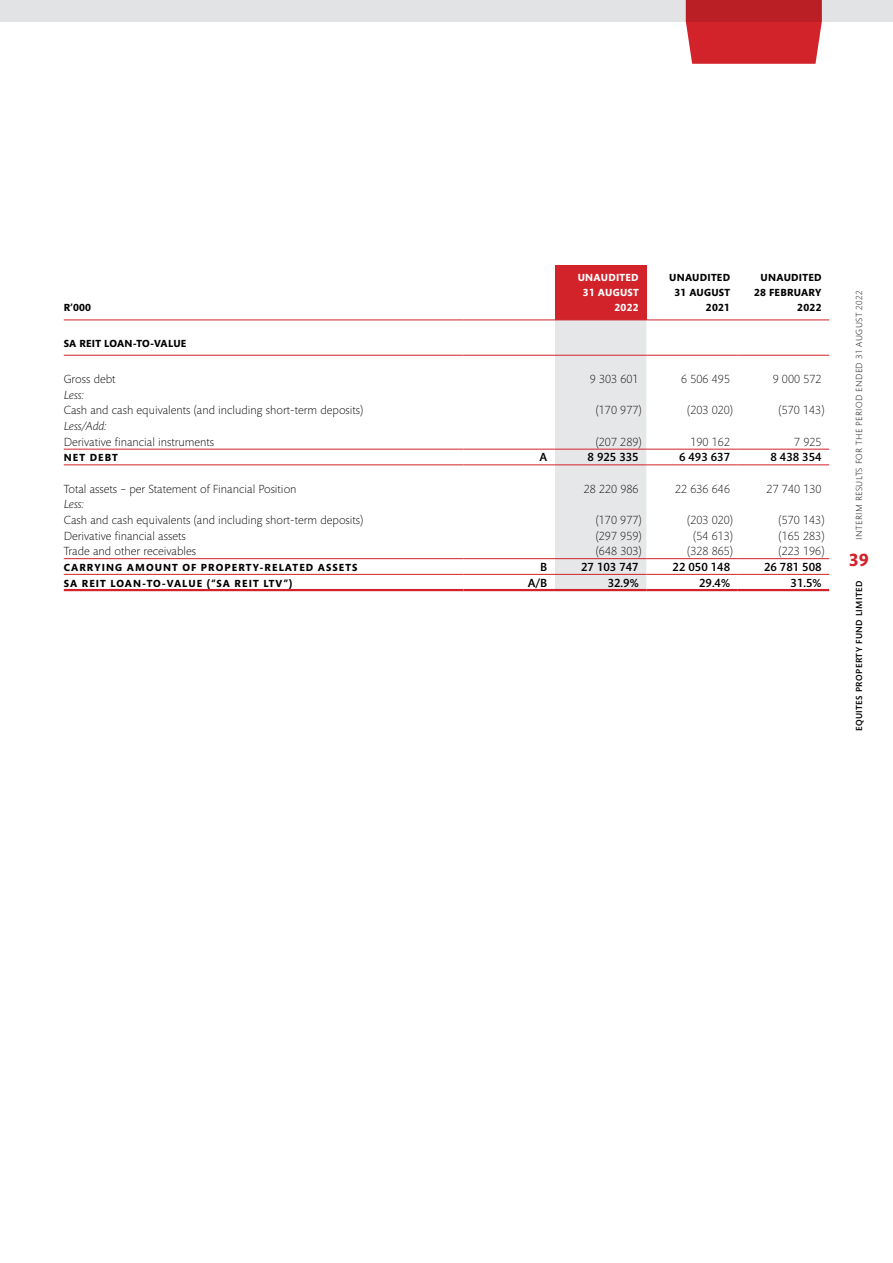
<style>
.page{position:relative;width:893px;height:1263px;background:#fff}
.page>*{position:absolute;margin:0;border:0;box-sizing:border-box;transform-origin:0 0}
.t1{font:700 18px "Mundo Sans";color:#d2232a}
.t2{font:300 12px "Mundo Sans";color:#000}
.t3{font:500 12px "Mundo Sans";color:#000}
.t4{font:italic 300 12px "Mundo Sans";color:#000}
.t5{font:700 10.5px "Mundo Sans";letter-spacing:.1em;color:#000}
.t6{font:700 10.5px/15px "Mundo Sans";letter-spacing:.025em;color:#000;text-align:right}
.t7{font:700 10.5px/15px "Mundo Sans";letter-spacing:.025em;color:#fff;text-align:right}
.t8{font:700 10.5px "Mundo Sans";letter-spacing:.05em;color:#000}
.t9{font:300 9px "Mundo Sans";letter-spacing:.05em;color:#000}
.t10{font:500 9px "Mundo Sans";letter-spacing:.05em;color:#000}
</style>
<div class="page">
<div style="left:0;top:0;width:893px;height:21px;background:#e2e3e4"></div>
<svg style="left:686px;top:0;width:136px;height:64px;background:#cb292f"></svg>
<div style="left:555px;top:265px;width:91px;height:55px;background:#d2232a"></div>
<div style="left:555px;top:321px;width:91px;height:268px;background:#e6e7e8"></div>
<hr style="left:64px;top:449px;width:399px;height:1px;background:#d2232a">
<hr style="left:463px;top:449px;width:92px;height:1px;background:#d2232a">
<hr style="left:555px;top:449px;width:91px;height:1px;background:#d2232a">
<hr style="left:646px;top:449px;width:92px;height:1px;background:#d2232a">
<hr style="left:738px;top:449px;width:91px;height:1px;background:#d2232a">
<hr style="left:64px;top:558px;width:399px;height:1px;background:#d2232a">
<hr style="left:463px;top:558px;width:92px;height:1px;background:#d2232a">
<hr style="left:555px;top:558px;width:91px;height:1px;background:#d2232a">
<hr style="left:646px;top:558px;width:92px;height:1px;background:#d2232a">
<hr style="left:738px;top:558px;width:91px;height:1px;background:#d2232a">
<hr style="left:64px;top:355px;width:399px;height:1px;background:#d2232a">
<hr style="left:463px;top:355px;width:92px;height:1px;background:#d2232a">
<hr style="left:555px;top:355px;width:91px;height:1px;background:#d2232a">
<hr style="left:646px;top:355px;width:92px;height:1px;background:#d2232a">
<hr style="left:738px;top:355px;width:91px;height:1px;background:#d2232a">
<hr style="left:64px;top:589px;width:399px;height:2px;background:#d2232a">
<hr style="left:463px;top:589px;width:92px;height:2px;background:#d2232a">
<hr style="left:555px;top:589px;width:91px;height:2px;background:#d2232a">
<hr style="left:646px;top:589px;width:92px;height:2px;background:#d2232a">
<hr style="left:738px;top:589px;width:91px;height:2px;background:#d2232a">
<hr style="left:64px;top:574px;width:399px;height:1px;background:#d2232a">
<hr style="left:463px;top:574px;width:92px;height:1px;background:#d2232a">
<hr style="left:555px;top:574px;width:91px;height:1px;background:#d2232a">
<hr style="left:646px;top:574px;width:92px;height:1px;background:#d2232a">
<hr style="left:738px;top:574px;width:91px;height:1px;background:#d2232a">
<hr style="left:64px;top:464px;width:399px;height:1px;background:#d2232a">
<hr style="left:463px;top:464px;width:92px;height:1px;background:#d2232a">
<hr style="left:555px;top:464px;width:91px;height:1px;background:#d2232a">
<hr style="left:646px;top:464px;width:92px;height:1px;background:#d2232a">
<hr style="left:738px;top:464px;width:91px;height:1px;background:#d2232a">
<hr style="left:555px;top:320px;width:91px;height:1px;background:#d2232a">
<hr style="left:646px;top:320px;width:92px;height:1px;background:#d2232a">
<hr style="left:738px;top:320px;width:91px;height:1px;background:#d2232a">
<hr style="left:64px;top:320px;width:399px;height:1px;background:#d2232a">
<hr style="left:463px;top:320px;width:92px;height:1px;background:#d2232a">
<p class="t7" style="left:578px;top:271px;width:62px">UNAUDITED<br>31 AUGUST<br>2022</p>
<p class="t6" style="left:669px;top:271px;width:62px">UNAUDITED<br>31 AUGUST<br>2021</p>
<p class="t6" style="left:754px;top:271px;width:69px">UNAUDITED<br>28 FEBRUARY<br>2022</p>
<p class="t9" style="left:854px;top:539px;width:251px;rotate:-90deg">INTERIM RESULTS FOR THE PERIOD ENDED 31 AUGUST 2022</p>
<h1 class="t1" style="left:849px;top:550px;width:22px">39</h1>
<p class="t8" style="left:64px;top:302px;width:29px">R’000</p>
<p class="t6" style="left:64px;top:336px;width:124px">SA REIT LOAN-TO-VALUE</p>
<p class="t2" style="left:64px;top:373px;width:53px">Gross debt</p>
<p class="t2" style="left:590px;top:373px;width:50px">9 303 601</p>
<p class="t2" style="left:681px;top:373px;width:50px">6 506 495</p>
<p class="t2" style="left:773px;top:373px;width:50px">9 000 572</p>
<p class="t4" style="left:64px;top:388px;width:22px">Less:</p>
<p class="t2" style="left:64px;top:404px;width:301px">Cash and cash equivalents (and including short-term deposits)</p>
<p class="t2" style="left:596px;top:404px;width:47px">(170 977)</p>
<p class="t2" style="left:687px;top:404px;width:47px">(203 020)</p>
<p class="t2" style="left:779px;top:404px;width:47px">(570 143)</p>
<p class="t4" style="left:64px;top:420px;width:44px">Less/Add:</p>
<p class="t2" style="left:64px;top:435px;width:152px">Derivative financial instruments</p>
<p class="t2" style="left:596px;top:435px;width:47px">(207 289)</p>
<p class="t2" style="left:690px;top:435px;width:41px">190 162</p>
<p class="t2" style="left:794px;top:435px;width:29px">7 925</p>
<p class="t8" style="left:64px;top:452px;width:56px">NET DEBT</p>
<p class="t3" style="left:539px;top:451px;width:9px">A</p>
<p class="t3" style="left:588px;top:451px;width:53px">8 925 335</p>
<p class="t3" style="left:679px;top:451px;width:53px">6 493 637</p>
<p class="t3" style="left:770px;top:451px;width:53px">8 438 354</p>
<p class="t2" style="left:64px;top:482px;width:234px">Total assets – per Statement of Financial Position</p>
<p class="t2" style="left:584px;top:482px;width:56px">28 220 986</p>
<p class="t2" style="left:675px;top:482px;width:56px">22 636 646</p>
<p class="t2" style="left:767px;top:482px;width:56px">27 740 130</p>
<p class="t4" style="left:64px;top:498px;width:22px">Less:</p>
<p class="t2" style="left:64px;top:514px;width:301px">Cash and cash equivalents (and including short-term deposits)</p>
<p class="t2" style="left:596px;top:514px;width:47px">(170 977)</p>
<p class="t2" style="left:687px;top:514px;width:47px">(203 020)</p>
<p class="t2" style="left:779px;top:514px;width:47px">(570 143)</p>
<p class="t2" style="left:64px;top:529px;width:123px">Derivative financial assets</p>
<p class="t2" style="left:596px;top:529px;width:47px">(297 959)</p>
<p class="t2" style="left:693px;top:529px;width:41px">(54 613)</p>
<p class="t2" style="left:779px;top:529px;width:47px">(165 283)</p>
<p class="t2" style="left:64px;top:545px;width:134px">Trade and other receivables</p>
<p class="t2" style="left:596px;top:545px;width:47px">(648 303)</p>
<p class="t2" style="left:687px;top:545px;width:47px">(328 865)</p>
<p class="t2" style="left:779px;top:545px;width:47px">(223 196)</p>
<p class="t5" style="left:64px;top:562px;width:295px">CARRYING AMOUNT OF PROPERTY-RELATED ASSETS</p>
<p class="t3" style="left:540px;top:560px;width:9px">B</p>
<p class="t3" style="left:581px;top:560px;width:59px">27 103 747</p>
<p class="t3" style="left:673px;top:560px;width:59px">22 050 148</p>
<p class="t3" style="left:764px;top:560px;width:59px">26 781 508</p>
<p class="t5" style="left:64px;top:577px;width:230px">SA REIT LOAN-TO-VALUE (“SA REIT LTV”)</p>
<p class="t3" style="left:528px;top:576px;width:21px">A/B</p>
<p class="t3" style="left:608px;top:576px;width:32px">32.9%</p>
<p class="t3" style="left:699px;top:576px;width:32px">29.4%</p>
<p class="t3" style="left:790px;top:576px;width:32px">31.5%</p>
<p class="t10" style="left:854px;top:731px;width:153px;rotate:-90deg">EQUITES PROPERTY FUND LIMITED</p>
</div>
